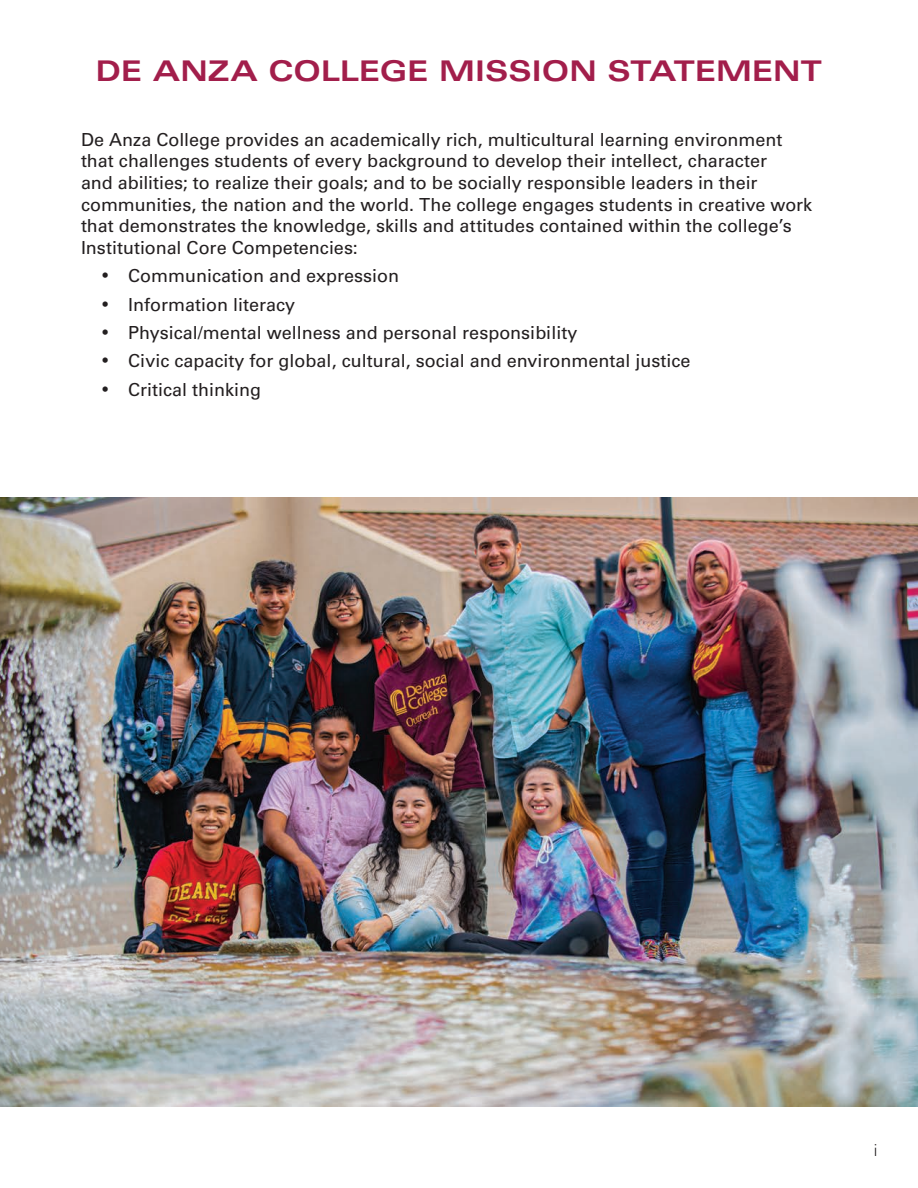
<style>
.page{position:relative;width:918px;height:1188px;background:#fff}
.page>*{position:absolute;margin:0;border:0;box-sizing:border-box;transform-origin:0 0}
.t1{font:700 expanded 28.5px "Univers LT Std";color:#a21e4b}
.t2{font:18px/21.6px "Univers LT Std";color:#231f20}
.t3{font:300 16.5px "Univers LT Std";color:#231f20}
</style>
<div class="page">
<img style="left:0;top:498px;width:918px;height:608px">
<h1 class="t1" style="left:96px;top:54px;width:728px">DE ANZA COLLEGE MISSION STATEMENT</h1>
<p class="t2" style="left:81px;top:129px;width:733px">De Anza College provides an academically rich, multicultural learning environment that challenges students of every background to develop their intellect, character<br>and abilities; to realize their goals; and to be socially responsible leaders in their communities, the nation and the world. The college engages students in creative work that demonstrates the knowledge, skills and attitudes contained within the college’s Institutional Core Competencies:</p>
<p class="t2" style="left:101px;top:265px;width:300px">• Communication and expression</p>
<p class="t2" style="left:101px;top:293px;width:196px">• Information literacy</p>
<p class="t2" style="left:101px;top:322px;width:478px">• Physical/mental wellness and personal responsibility</p>
<p class="t2" style="left:101px;top:350px;width:591px">• Civic capacity for global, cultural, social and environmental justice</p>
<p class="t2" style="left:101px;top:379px;width:162px">• Critical thinking</p>
<p class="t3" style="left:874px;top:1140px;width:5px">i</p>
</div>
